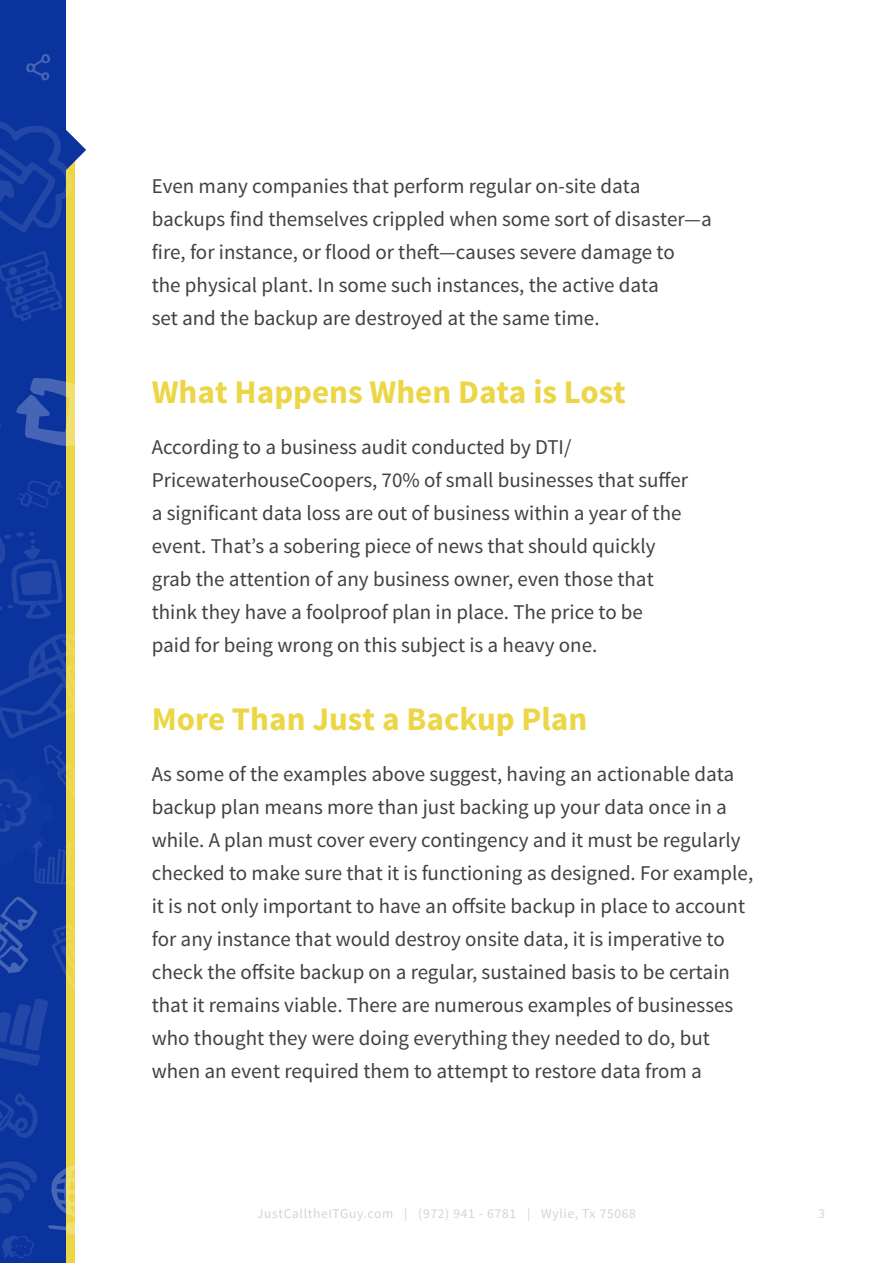
<style>
.page{position:relative;width:893px;height:1263px;background:#fff}
.page>*{position:absolute;margin:0;border:0;box-sizing:border-box;transform-origin:0 0}
.t1{font:700 33px "Source Sans Pro";color:#ecd645}
.t2{font:21px/33px "Source Sans Pro";color:#414042}
.t3{font:13.5px "Source Sans Pro";letter-spacing:.05em;color:#c7c8ca}
</style>
<div class="page">
<div style="left:6px;top:150px;width:68px;height:1113px;background:#ecd645"></div>
<div style="left:0;top:0;width:65px;height:1263px;background:#0a339e"></div>
<svg style="left:0;top:532px;width:63px;height:87px"></svg>
<svg style="left:26px;top:54px;width:24px;height:27px"></svg>
<svg style="left:0;top:94px;width:86px;height:139px"></svg>
<svg style="left:0;top:1093px;width:38px;height:45px"></svg>
<svg style="left:48px;top:1164px;width:27px;height:72px"></svg>
<svg style="left:18px;top:480px;width:45px;height:28px"></svg>
<svg style="left:0;top:999px;width:48px;height:67px"></svg>
<svg style="left:0;top:896px;width:37px;height:77px"></svg>
<svg style="left:0;top:251px;width:63px;height:71px"></svg>
<svg style="left:16px;top:377px;width:59px;height:69px"></svg>
<svg style="left:2px;top:1235px;width:32px;height:23px"></svg>
<svg style="left:52px;top:924px;width:23px;height:67px"></svg>
<svg style="left:0;top:1161px;width:38px;height:53px"></svg>
<svg style="left:0;top:633px;width:75px;height:254px"></svg>
<p class="t2" style="left:152px;top:170px;width:561px">Even many companies that perform regular on-site data backups find themselves crippled when some sort of disaster—a fire, for instance, or flood or theft—causes severe damage to<br>the physical plant. In some such instances, the active data<br>set and the backup are destroyed at the same time.</p>
<h1 class="t1" style="left:152px;top:371px;width:476px">What Happens When Data is Lost</h1>
<p class="t2" style="left:152px;top:431px;width:538px">According to a business audit conducted by DTI/ PricewaterhouseCoopers, 70% of small businesses that suffer a significant data loss are out of business within a year of the event. That’s a sobering piece of news that should quickly grab the attention of any business owner, even those that think they have a foolproof plan in place. The price to be<br>paid for being wrong on this subject is a heavy one.</p>
<h1 class="t1" style="left:152px;top:698px;width:437px">More Than Just a Backup Plan</h1>
<p class="t2" style="left:152px;top:758px;width:603px">As some of the examples above suggest, having an actionable data backup plan means more than just backing up your data once in a while. A plan must cover every contingency and it must be regularly checked to make sure that it is functioning as designed. For example, it is not only important to have an offsite backup in place to account for any instance that would destroy onsite data, it is imperative to check the offsite backup on a regular, sustained basis to be certain that it remains viable. There are numerous examples of businesses who thought they were doing everything they needed to do, but when an event required them to attempt to restore data from a</p>
<p class="t3" style="left:257px;top:1205px;width:380px">JustCalltheITGuy.com | (972) 941 - 6781 | Wylie, Tx 75068</p>
<p class="t3" style="left:818px;top:1205px;width:8px">3</p>
</div>
